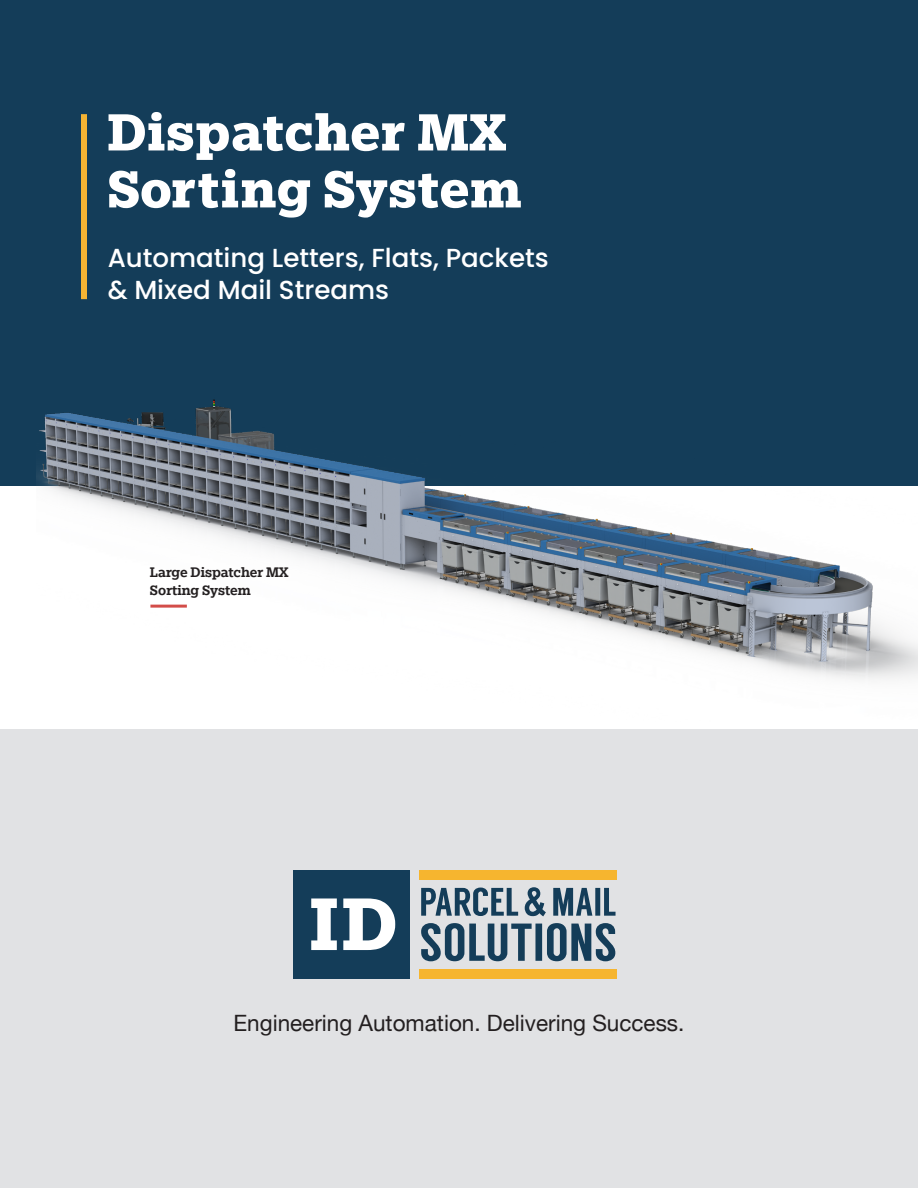
<style>
.page{position:relative;width:918px;height:1188px;background:#fff}
.page>*{position:absolute;margin:0;border:0;box-sizing:border-box;transform-origin:0 0}
.Paragraph_Style_5{font:700 57px "Egyptian Slate Pro";letter-spacing:.02em;color:#fff}
.Paragraph_Style_5-2{font:500 26.1px/32.5px "Poppins";color:#fff}
.Paragraph_Style_5-3{font:22.5px "Helvetica Neue";color:#231f20}
.Paragraph_Style_5-4{font:500 15px "Egyptian Slate Pro";color:#231f20}
</style>
<div class="page">
<div style="left:0;top:0;width:918px;height:486px;background:#143d59"></div>
<div style="left:0;top:729px;width:918px;height:459px;background:#e1e2e4"></div>
<div style="left:293px;top:870px;width:117px;height:109px;background:#143d59"></div>
<svg style="left:421px;top:923px;width:194px;height:38px"></svg>
<svg style="left:421px;top:887px;width:195px;height:29px"></svg>
<svg style="left:311px;top:898px;width:84px;height:52px"></svg>
<div style="left:419px;top:970px;width:198px;height:9px;background:#f6b52f"></div>
<div style="left:419px;top:870px;width:198px;height:9px;background:#f6b52f"></div>
<div style="left:81px;top:114px;width:6px;height:185px;background:#f5b433"></div>
<img style="left:37px;top:399px;width:881px;height:281px">
<p class="Paragraph_Style_5" style="left:107px;top:101px;width:400px">Dispatcher MX</p>
<p class="Paragraph_Style_5" style="left:107px;top:158px;width:416px">Sorting System</p>
<p class="Paragraph_Style_5-2" style="left:108px;top:241px;width:443px">Automating Letters, Flats, Packets &amp; Mixed Mail Streams</p>
<p class="Paragraph_Style_5-4" style="left:150px;top:564px;width:140px">Large Dispatcher MX</p>
<p class="Paragraph_Style_5-4" style="left:150px;top:582px;width:102px">Sorting System</p>
<p class="Paragraph_Style_5-3" style="left:234px;top:1007px;width:452px">Engineering Automation. Delivering Success.</p>
</div>
